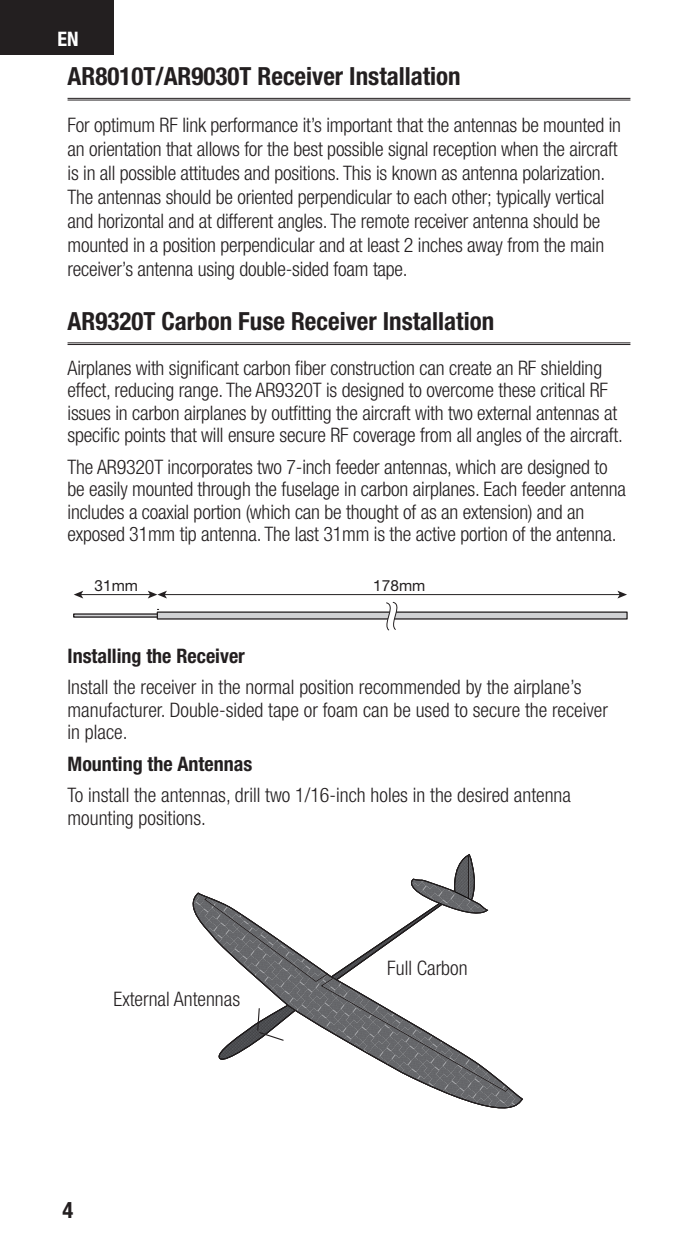
<style>
.page{position:relative;width:698px;height:1260px;background:#fff}
.page>*{position:absolute;margin:0;border:0;box-sizing:border-box;transform-origin:0 0}
.t1{font:700 condensed 25px "Helvetica Neue LT Std";color:#231f20}
.t2{font:700 condensed 22.5px "Helvetica Neue LT Std";color:#231f20}
.t3{font:300 condensed 20px/22.5px "Helvetica Neue LT Std";letter-spacing:-.01em;color:#231f20}
.t4{font:700 condensed 20px "Helvetica Neue LT Std";color:#231f20}
.t5{font:700 condensed 20px "Helvetica Neue LT Std";color:#fff}
.t6{font:15.5px "Helvetica Neue LT Std";color:#231f20}
</style>
<div class="page">
<div style="left:0;top:0;width:113px;height:55px;background:#231f20"></div>
<hr style="left:68px;top:98px;width:562px;height:1px;background:#231f20">
<hr style="left:68px;top:100px;width:562px;height:1px;background:#231f20">
<hr style="left:68px;top:342px;width:562px;height:1px;background:#231f20">
<hr style="left:68px;top:344px;width:562px;height:1px;background:#231f20">
<hr style="left:74px;top:614px;width:469px;height:3px;background:#d1d2d4">
<div style="left:73px;top:613px;width:471px;height:5px;border:1px solid #231f20"></div>
<hr style="left:80px;top:594px;width:70px;height:1px;background:#231f20">
<svg style="left:74px;top:591px;width:9px;height:8px"></svg>
<hr style="left:164px;top:594px;width:456px;height:1px;background:#231f20">
<svg style="left:148px;top:591px;width:19px;height:8px"></svg>
<svg style="left:617px;top:591px;width:10px;height:8px"></svg>
<div style="left:157px;top:612px;width:470px;height:7px;background:#d1d2d4"></div>
<div style="left:157px;top:611px;width:470px;height:9px;border:1px solid #231f20"></div>
<svg style="left:385px;top:602px;width:12px;height:29px"></svg>
<svg style="left:410px;top:855px;width:65px;height:37px"></svg>
<svg style="left:192px;top:892px;width:331px;height:217px"></svg>
<p class="t5" style="left:57px;top:27px;width:23px">EN</p>
<p class="t1" style="left:68px;top:61px;width:394px">AR8010T/AR9030T Receiver Installation</p>
<p class="t3" style="left:68px;top:113px;width:555px;line-height:24px">For optimum RF link performance it’s important that the antennas be mounted in an orientation that allows for the best possible signal reception when the aircraft is in all possible attitudes and positions. This is known as antenna polarization.<br>The antennas should be oriented perpendicular to each other; typically vertical and horizontal and at different angles. The remote receiver antenna should be mounted in a position perpendicular and at least 2 inches away from the main receiver’s antenna using double-sided foam tape.</p>
<p class="t1" style="left:68px;top:306px;width:428px">AR9320T Carbon Fuse Receiver Installation</p>
<p class="t3" style="left:68px;top:356px;width:556px">Airplanes with significant carbon fiber construction can create an RF shielding effect, reducing range. The AR9320T is designed to overcome these critical RF issues in carbon airplanes by outfitting the aircraft with two external antennas at specific points that will ensure secure RF coverage from all angles of the aircraft.</p>
<p class="t3" style="left:68px;top:455px;width:560px">The AR9320T incorporates two 7-inch feeder antennas, which are designed to be easily mounted through the fuselage in carbon airplanes. Each feeder antenna includes a coaxial portion (which can be thought of as an extension) and an exposed 31mm tip antenna. The last 31mm is the active portion of the antenna.</p>
<p class="t6" style="left:95px;top:577px;width:45px">31mm</p>
<p class="t6" style="left:373px;top:577px;width:54px">178mm</p>
<p class="t4" style="left:68px;top:644px;width:179px">Installing the Receiver</p>
<p class="t3" style="left:68px;top:676px;width:542px">Install the receiver in the normal position recommended by the airplane’s manufacturer. Double-sided tape or foam can be used to secure the receiver in place.</p>
<p class="t4" style="left:68px;top:752px;width:186px">Mounting the Antennas</p>
<p class="t3" style="left:68px;top:784px;width:505px">To install the antennas, drill two 1/16-inch holes in the desired antenna mounting positions.</p>
<p class="t6" style="left:423px;top:668px;width:54px">199mm</p>
<p class="t3" style="left:113px;top:987px;width:128px">External Antennas</p>
<p class="t2" style="left:63px;top:1196px;width:12px">4</p>
<p class="t3" style="left:387px;top:956px;width:82px">Full Carbon</p>
</div>
